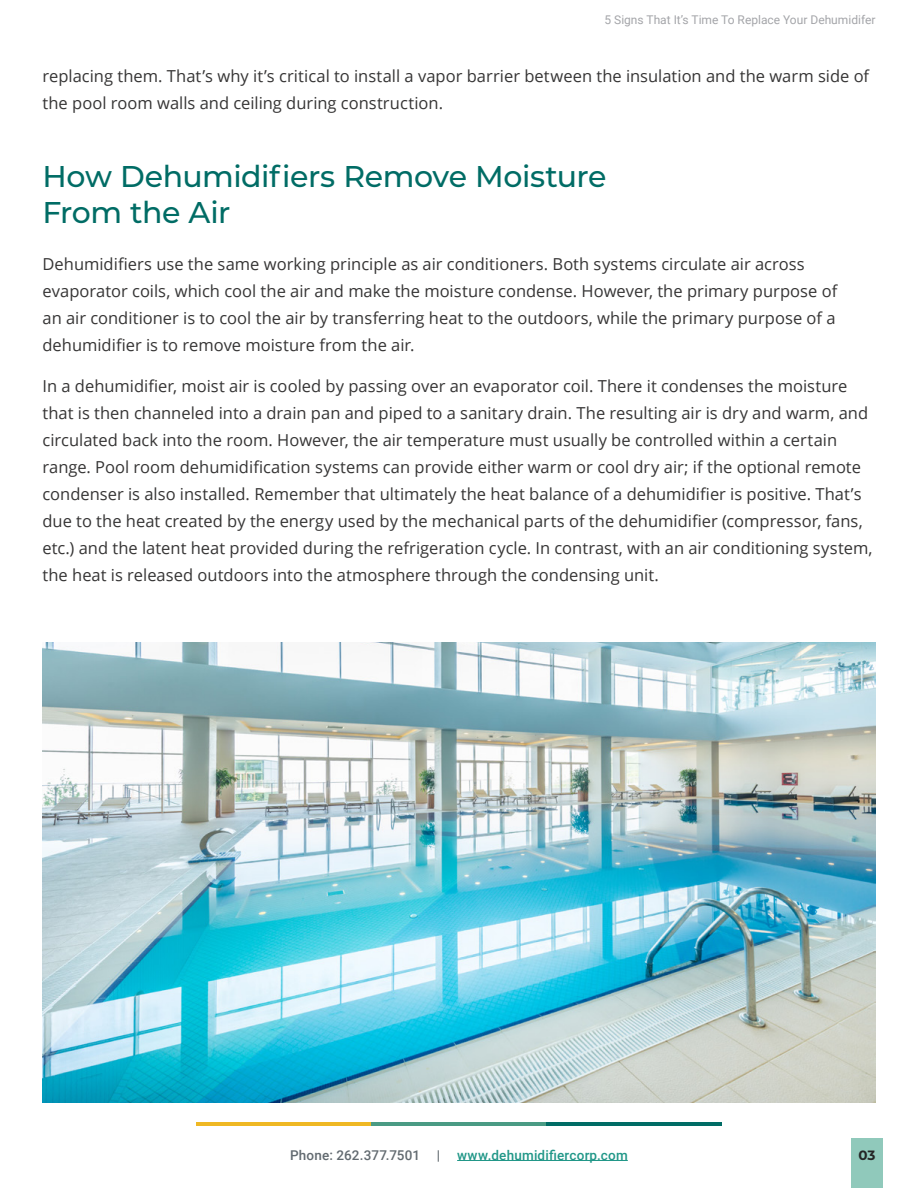
<style>
.page{position:relative;width:918px;height:1188px;background:#fff}
.page>*{position:absolute;margin:0;border:0;box-sizing:border-box;transform-origin:0 0}
.H2{font:500 30px/36px "Montserrat";letter-spacing:-.015em;color:#006c65}
.body{font:16.5px/27px "Open Sans";color:#363535}
.t1{font:500 13.5px "Roboto";letter-spacing:.015em;color:#219788}
.Page_Number{font:700 13.5px "Montserrat";color:#242525}
.Inner_Page_Title{font:12px "Roboto";color:#a4a5a9}
.s1{color:#626a70}
</style>
<div class="page">
<div style="left:851px;top:1138px;width:32px;height:50px;background:#90c9bb"></div>
<hr style="left:457px;top:1160px;width:171px;height:1px;background:#219788">
<hr style="left:196px;top:1123px;width:175px;height:3px;background:#efb824">
<hr style="left:371px;top:1123px;width:176px;height:3px;background:#4a9b84">
<hr style="left:547px;top:1123px;width:175px;height:3px;background:#006c65">
<img style="left:43px;top:642px;width:832px;height:461px">
<p class="Inner_Page_Title" style="left:605px;top:11px;width:272px">5 Signs That It’s Time To Replace Your Dehumidifer</p>
<p class="body" style="left:43px;top:62px;width:828px">replacing them. That’s why it’s critical to install a vapor barrier between the insulation and the warm side of the pool room walls and ceiling during construction.</p>
<h3 class="H2" style="left:43px;top:157px;width:565px">How Dehumidifiers Remove Moisture<br>From the Air</h3>
<p class="body" style="left:43px;top:251px;width:796px">Dehumidifiers use the same working principle as air conditioners. Both systems circulate air across evaporator coils, which cool the air and make the moisture condense. However, the primary purpose of an air conditioner is to cool the air by transferring heat to the outdoors, while the primary purpose of a dehumidifier is to remove moisture from the air.</p>
<p class="body" style="left:43px;top:372px;width:832px">In a dehumidifier, moist air is cooled by passing over an evaporator coil. There it condenses the moisture that is then channeled into a drain pan and piped to a sanitary drain. The resulting air is dry and warm, and circulated back into the room. However, the air temperature must usually be controlled within a certain range. Pool room dehumidification systems can provide either warm or cool dry air; if the optional remote condenser is also installed. Remember that ultimately the heat balance of a dehumidifier is positive. That’s due to the heat created by the energy used by the mechanical parts of the dehumidifier (compressor, fans, etc.) and the latent heat provided during the refrigeration cycle. In contrast, with an air conditioning system, the heat is released outdoors into the atmosphere through the condensing unit.</p>
<p class="t1" style="left:290px;top:1145px;width:339px"><span class="s1">Phone: 262.377.7501 |</span> www.dehumidifiercorp.com</p>
<p class="Page_Number" style="left:858px;top:1145px;width:19px">03</p>
</div>
